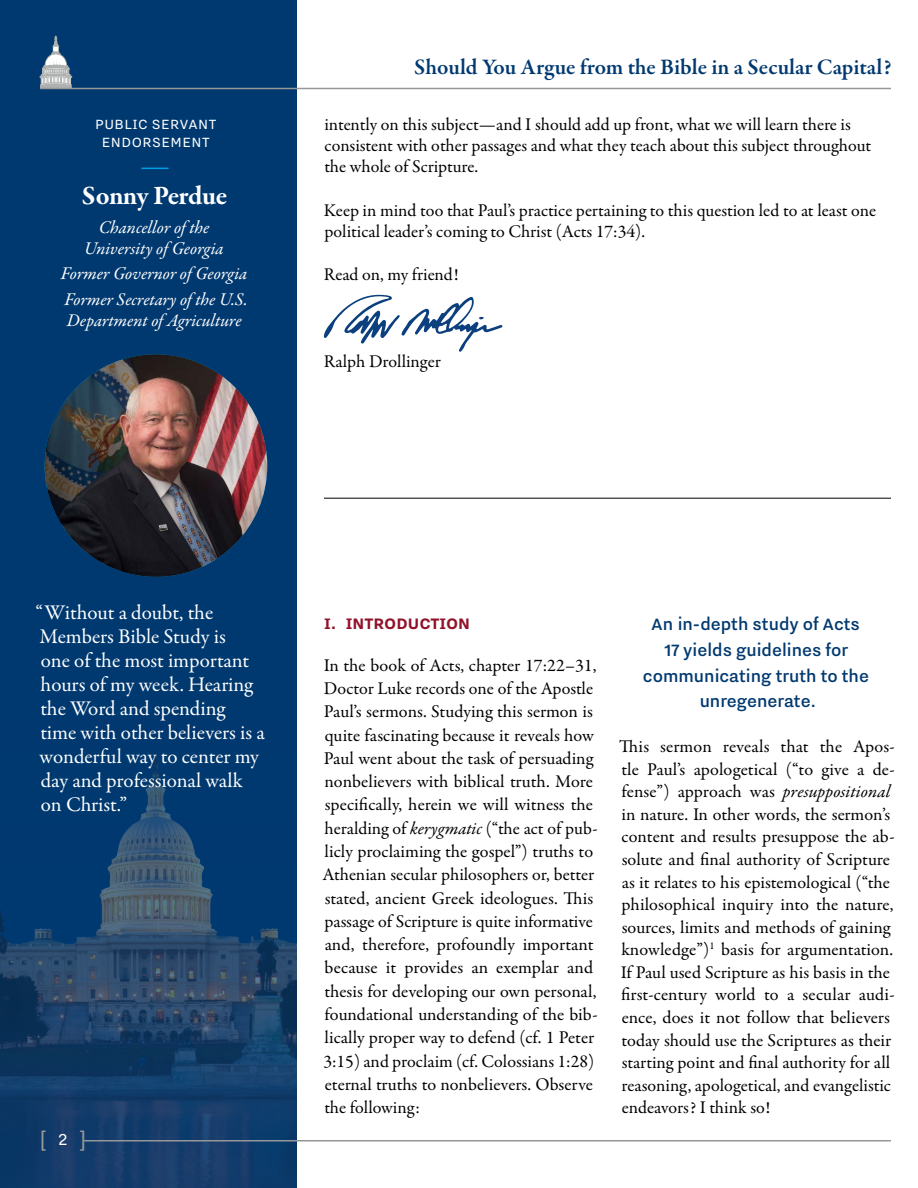
<style>
.page{position:relative;width:918px;height:1188px;background:#fff}
.page>*{position:absolute;margin:0;border:0;box-sizing:border-box;transform-origin:0 0}
.Name_Headline{font:700 27px "Garamond Premr Pro";letter-spacing:-.02em;color:#fff}
.t1{font:24px "Calibri";color:#969798}
.t2{font:600 22.5px "Garamond Premr Pro";color:#003970}
.t3{font:21px/24px "Garamond Premr Pro";color:#fff}
.Callout{font:500 20.25px/25.5px "Nitti Grotesk";color:#003970;text-align:center}
.t4{font:700 18.75px "Nitti Grotesk";color:#91122b}
.Body{font:18px/23.2px "Garamond Premr Pro";color:#000}
.Preamble_Body{font:18px/21px "Garamond Premr Pro";color:#000}
.t5{font:italic 18px/21px "Garamond Premr Pro";letter-spacing:-.005em;color:#fff;text-align:center}
.Category_Blue{font:16.5px/18px "Nitti Grotesk";letter-spacing:.03em;color:#fff;text-align:center}
.s1{font-family:"Nitti Grotesk";font-size:19.5px;color:#fff}
.s2{font-style:italic}
</style>
<div class="page">
<hr style="left:40px;top:88px;width:851px;height:1px;background:#969798">
<img style="left:0;top:0;width:297px;height:1188px">
<hr style="left:84px;top:1140px;width:807px;height:2px;background:#969798">
<img style="left:45px;top:354px;width:222px;height:223px;border-radius:111px">
<svg style="left:141px;top:168px;width:27px;height:1px"></svg>
<svg style="left:324px;top:295px;width:178px;height:57px"></svg>
<hr style="left:324px;top:498px;width:567px;height:1px;background:#000">
<p class="Category_Blue" style="left:95px;top:115px;width:123px">PUBLIC SERVANT<br>ENDORSEMENT</p>
<p class="Name_Headline" style="left:82px;top:179px;width:147px">Sonny Perdue</p>
<p class="t5" style="left:84px;top:218px;width:141px">Chancellor of the<br>University of Georgia</p>
<p class="t5" style="left:61px;top:264px;width:188px">Former Governor of Georgia</p>
<p class="t5" style="left:65px;top:290px;width:185px;text-align:left">Former Secretary of the U.S.<br>Department of Agriculture</p>
<p class="t2" style="left:414px;top:53px;width:479px">Should You Argue from the Bible in a Secular Capital?</p>
<p class="Preamble_Body" style="left:324px;top:114px;width:549px">intently on this subject—and I should add up front, what we will learn there is consistent with other passages and what they teach about this subject throughout the whole of Scripture.</p>
<p class="Preamble_Body" style="left:324px;top:200px;width:554px">Keep in mind too that Paul’s practice pertaining to this question led to at least one political leader’s coming to Christ (Acts 17:34).</p>
<p class="Preamble_Body" style="left:324px;top:264px;width:136px">Read on, my friend!</p>
<p class="Body" style="left:324px;top:350px;width:118px">Ralph Drollinger</p>
<p class="t3" style="left:36px;top:601px;width:231px">“Without a doubt, the<br>Members Bible Study is<br>one of the most important hours of my week. Hearing the Word and spending<br>time with other believers is a wonderful way to center my day and professional walk<br>on Christ.”</p>
<h2 class="t1" style="left:39px;top:1122px;width:49px">[ <span class="s1">2</span> ]</h2>
<p class="t4" style="left:324px;top:614px;width:147px">I. INTRODUCTION</p>
<p class="Body" style="left:323px;top:654px;width:277px">In the book of Acts, chapter 17:22–31, Doctor Luke records one of the Apostle Paul’s sermons. Studying this sermon is quite fascinating because it reveals how Paul went about the task of persuading nonbelievers with biblical truth. More specifically, herein we will witness the heralding of <span class="s2">kerygmatic</span> (“the act of pub&shy;licly proclaiming the gospel”) truths to Athenian secular philosophers or, better stated, ancient Greek ideologues. This passage of Scripture is quite informative and, therefore, profoundly important because it provides an exemplar and thesis for developing our own personal, foundational understanding of the bib&shy;lically proper way to defend (cf. 1 Peter 3:15) and proclaim (cf. Colossians 1:28) eternal truths to nonbelievers. Observe the following:</p>
<p class="Callout" style="left:643px;top:612px;width:228px">An in-depth study of Acts<br>17 yields guidelines for communicating truth to the unregenerate.</p>
<p class="Body" style="left:619px;top:736px;width:277px;line-height:22.5px">This sermon reveals that the Apos&shy;tle Paul’s apologetical (“to give a de&shy;fense”) approach was <span class="s2">presuppositional </span>in nature. In other words, the sermon’s content and results presuppose the ab&shy;solute and final authority of Scripture as it relates to his epistemological (“the philosophical inquiry into the nature, sources, limits and methods of gaining knowledge”)<sup>1</sup> basis for argumentation.<br>If Paul used Scripture as his basis in the first-century world to a secular audi&shy;ence, does it not follow that believers today should use the Scriptures as their starting point and final authority for all reasoning, apologetical, and evangelistic endeavors? I think so!</p>
</div>
